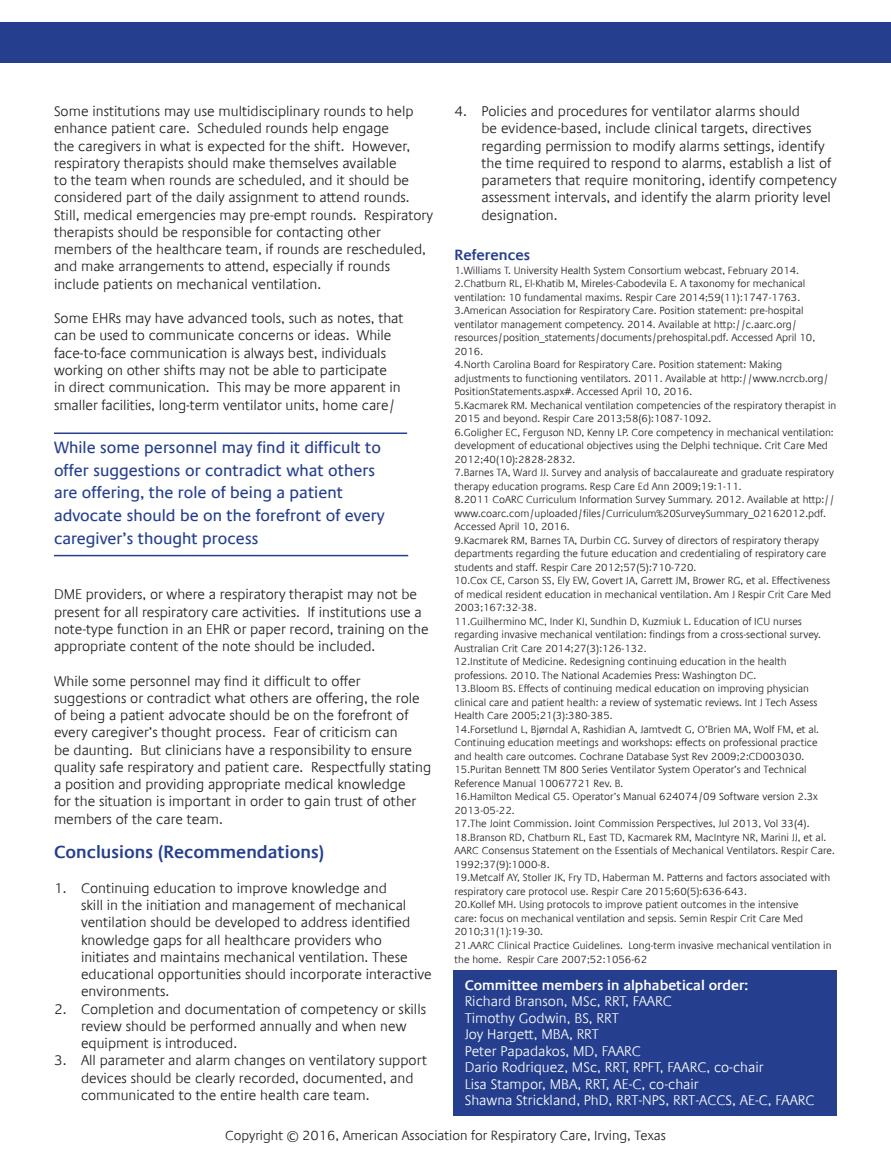
<style>
.page{position:relative;width:891px;height:1175px;background:#fff}
.page>*{position:absolute;margin:0;border:0;box-sizing:border-box;transform-origin:0 0}
.List_Paragraph{font:600 18px "Praxis Com";color:#253f8e}
.List_Paragraph-2{font:16.5px/22.5px "Praxis Com";color:#253f8e}
.t1{font:600 15px "Praxis Com";color:#253f8e}
.List_Paragraph-3{font:300 14.25px/17.2px "Praxis Com";color:#231f20}
.t2{font:300 14.25px "Praxis Com";color:#fff}
.t3{font:600 14.25px "Praxis Com";color:#fff}
.t4{font:300 13.5px "Praxis Com";color:#231f20}
.t5{font:300 10.5px/13.5px "Praxis Com";color:#231f20}
</style>
<div class="page">
<div style="left:0;top:22px;width:891px;height:41px;background:#253f8e"></div>
<hr style="left:54px;top:555px;width:354px;height:1px;background:#253f8e">
<hr style="left:54px;top:432px;width:353px;height:2px;background:#253f8e">
<div style="left:454px;top:970px;width:383px;height:145px;background:#253f8e"></div>
<p class="List_Paragraph-3" style="left:54px;top:103px;width:381px">Some institutions may use multidisciplinary rounds to help enhance patient care. Scheduled rounds help engage<br>the caregivers in what is expected for the shift. However, respiratory therapists should make themselves available<br>to the team when rounds are scheduled, and it should be considered part of the daily assignment to attend rounds.<br>Still, medical emergencies may pre-empt rounds. Respiratory therapists should be responsible for contacting other members of the healthcare team, if rounds are rescheduled, and make arrangements to attend, especially if rounds include patients on mechanical ventilation.</p>
<p class="List_Paragraph-3" style="left:54px;top:310px;width:351px">Some EHRs may have advanced tools, such as notes, that can be used to communicate concerns or ideas. While face-to-face communication is always best, individuals working on other shifts may not be able to participate<br>in direct communication. This may be more apparent in smaller facilities, long-term ventilator units, home care/</p>
<p class="List_Paragraph-2" style="left:54px;top:437px;width:332px">While some personnel may find it difficult to offer suggestions or contradict what others are offering, the role of being a patient advocate should be on the forefront of every caregiver’s thought process</p>
<p class="List_Paragraph-3" style="left:54px;top:586px;width:376px">DME providers, or where a respiratory therapist may not be present for all respiratory care activities. If institutions use a note-type function in an EHR or paper record, training on the appropriate content of the note should be included.</p>
<p class="List_Paragraph-3" style="left:54px;top:672px;width:379px">While some personnel may find it difficult to offer suggestions or contradict what others are offering, the role of being a patient advocate should be on the forefront of every caregiver’s thought process. Fear of criticism can<br>be daunting. But clinicians have a responsibility to ensure quality safe respiratory and patient care. Respectfully stating a position and providing appropriate medical knowledge<br>for the situation is important in order to gain trust of other members of the care team.</p>
<p class="List_Paragraph" style="left:54px;top:841px;width:272px">Conclusions (Recommendations)</p>
<p class="List_Paragraph-3" style="left:81px;top:879px;width:352px;text-indent:-27px">1. Continuing education to improve knowledge and<br>skill in the initiation and management of mechanical ventilation should be developed to address identified knowledge gaps for all healthcare providers who initiates and maintains mechanical ventilation. These educational opportunities should incorporate interactive environments.</p>
<p class="List_Paragraph-3" style="left:81px;top:1000px;width:347px;text-indent:-27px">2. Completion and documentation of competency or skills review should be performed annually and when new equipment is introduced.</p>
<p class="List_Paragraph-3" style="left:81px;top:1052px;width:348px;text-indent:-27px">3. All parameter and alarm changes on ventilatory support devices should be clearly recorded, documented, and communicated to the entire health care team.</p>
<p class="List_Paragraph-3" style="left:482px;top:103px;width:357px;text-indent:-27px">4. Policies and procedures for ventilator alarms should<br>be evidence-based, include clinical targets, directives regarding permission to modify alarms settings, identify the time required to respond to alarms, establish a list of parameters that require monitoring, identify competency assessment intervals, and identify the alarm priority level designation.</p>
<p class="t1" style="left:454px;top:246px;width:77px">References</p>
<p class="t5" style="left:454px;top:263px;width:346px">1.Williams T. University Health System Consortium webcast, February 2014.</p>
<p class="t5" style="left:454px;top:277px;width:352px">2.Chatburn RL, El-Khatib M, Mireles-Cabodevila E. A taxonomy for mechanical ventilation: 10 fundamental maxims. Respir Care 2014;59(11):1747-1763.</p>
<p class="t5" style="left:454px;top:304px;width:362px">3.American Association for Respiratory Care. Position statement: pre-hospital ventilator management competency. 2014. Available at http://c.aarc.org/ resources/position_statements/documents/prehospital.pdf. Accessed April 10, 2016.</p>
<p class="t5" style="left:454px;top:358px;width:376px">4.North Carolina Board for Respiratory Care. Position statement: Making adjustments to functioning ventilators. 2011. Available at http://www.ncrcb.org/<br>PositionStatements.aspx#. Accessed April 10, 2016.</p>
<p class="t5" style="left:454px;top:398px;width:383px">5.Kacmarek RM. Mechanical ventilation competencies of the respiratory therapist in<br>2015 and beyond. Respir Care 2013;58(6):1087-1092.</p>
<p class="t5" style="left:454px;top:425px;width:381px">6.Goligher EC, Ferguson ND, Kenny LP. Core competency in mechanical ventilation: development of educational objectives using the Delphi technique. Crit Care Med<br>2012;40(10):2828-2832.</p>
<p class="t5" style="left:454px;top:466px;width:381px">7.Barnes TA, Ward JJ. Survey and analysis of baccalaureate and graduate respiratory therapy education programs. Resp Care Ed Ann 2009;19:1-11.</p>
<p class="t5" style="left:454px;top:493px;width:382px">8.2011 CoARC Curriculum Information Survey Summary. 2012. Available at http:// www.coarc.com/uploaded/files/Curriculum%20SurveySummary_02162012.pdf.<br>Accessed April 10, 2016.</p>
<p class="t5" style="left:454px;top:533px;width:373px">9.Kacmarek RM, Barnes TA, Durbin CG. Survey of directors of respiratory therapy departments regarding the future education and credentialing of respiratory care students and staff. Respir Care 2012;57(5):710-720.</p>
<p class="t5" style="left:454px;top:574px;width:378px;text-align:justify">10.Cox CE, Carson SS, Ely EW, Govert JA, Garrett JM, Brower RG, et al. Effectiveness of medical resident education in mechanical ventilation. Am J Respir Crit Care Med 2003;167:32-38.</p>
<p class="t5" style="left:454px;top:614px;width:368px">11.Guilhermino MC, Inder KJ, Sundhin D, Kuzmiuk L. Education of ICU nurses regarding invasive mechanical ventilation: findings from a cross-sectional survey.<br>Australian Crit Care 2014;27(3):126-132.</p>
<p class="t5" style="left:454px;top:655px;width:334px">12.Institute of Medicine. Redesigning continuing education in the health professions. 2010. The National Academies Press: Washington DC.</p>
<p class="t5" style="left:454px;top:682px;width:365px">13.Bloom BS. Effects of continuing medical education on improving physician clinical care and patient health: a review of systematic reviews. Int J Tech Assess<br>Health Care 2005;21(3):380-385.</p>
<p class="t5" style="left:454px;top:722px;width:366px">14.Forsetlund L, Bjørndal A, Rashidian A, Jamtvedt G, O’Brien MA, Wolf FM, et al.<br>Continuing education meetings and workshops: effects on professional practice and health care outcomes. Cochrane Database Syst Rev 2009;2:CD003030.</p>
<p class="t5" style="left:454px;top:763px;width:354px">15.Puritan Bennett TM 800 Series Ventilator System Operator’s and Technical<br>Reference Manual 10067721 Rev. B.</p>
<p class="t5" style="left:454px;top:790px;width:365px">16.Hamilton Medical G5. Operator’s Manual 624074/09 Software version 2.3x<br>2013-05-22.</p>
<p class="t5" style="left:454px;top:817px;width:357px">17.The Joint Commission. Joint Commission Perspectives, Jul 2013, Vol 33(4).</p>
<p class="t5" style="left:454px;top:830px;width:382px">18.Branson RD, Chatburn RL, East TD, Kacmarek RM, MacIntyre NR, Marini JJ, et al.<br>AARC Consensus Statement on the Essentials of Mechanical Ventilators. Respir Care.<br>1992;37(9):1000-8.</p>
<p class="t5" style="left:454px;top:871px;width:377px">19.Metcalf AY, Stoller JK, Fry TD, Haberman M. Patterns and factors associated with respiratory care protocol use. Respir Care 2015;60(5):636-643.</p>
<p class="t5" style="left:454px;top:898px;width:350px">20.Kollef MH. Using protocols to improve patient outcomes in the intensive care: focus on mechanical ventilation and sepsis. Semin Respir Crit Care Med<br>2010;31(1):19-30.</p>
<p class="t5" style="left:454px;top:938px;width:379px">21.AARC Clinical Practice Guidelines. Long-term invasive mechanical ventilation in the home. Respir Care 2007;52:1056-62</p>
<p class="t3" style="left:465px;top:976px;width:285px">Committee members in alphabetical order:</p>
<p class="t2" style="left:465px;top:993px;width:209px">Richard Branson, MSc, RRT, FAARC</p>
<p class="t2" style="left:465px;top:1009px;width:156px">Timothy Godwin, BS, RRT</p>
<p class="t2" style="left:465px;top:1026px;width:136px">Joy Hargett, MBA, RRT</p>
<p class="t2" style="left:465px;top:1042px;width:178px">Peter Papadakos, MD, FAARC</p>
<p class="t2" style="left:465px;top:1059px;width:300px">Dario Rodriquez, MSc, RRT, RPFT, FAARC, co-chair</p>
<p class="t2" style="left:465px;top:1075px;width:236px">Lisa Stampor, MBA, RRT, AE-C, co-chair</p>
<p class="t2" style="left:465px;top:1092px;width:351px">Shawna Strickland, PhD, RRT-NPS, RRT-ACCS, AE-C, FAARC</p>
<p class="t4" style="left:225px;top:1128px;width:442px">Copyright © 2016, American Association for Respiratory Care, Irving, Texas</p>
</div>
